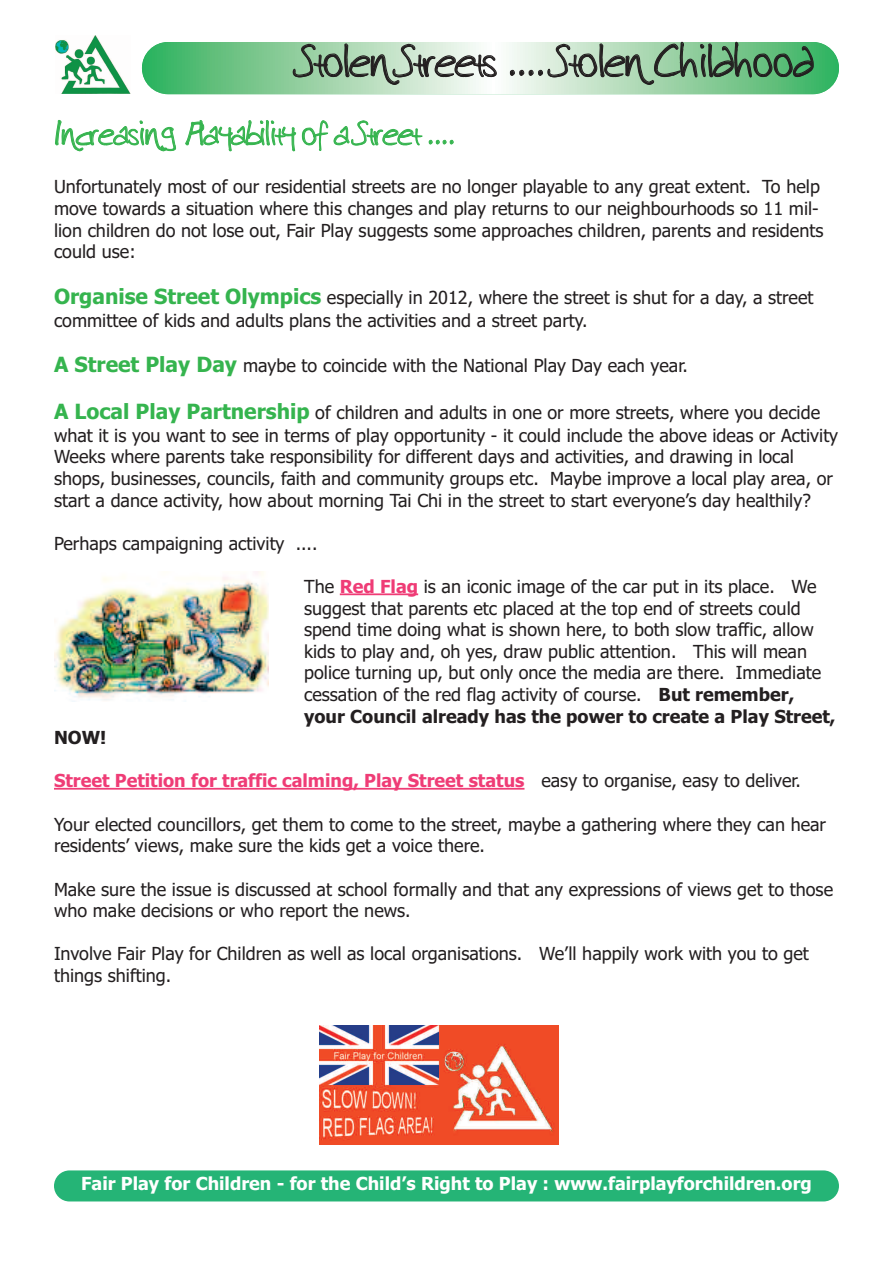
<style>
.page{position:relative;width:893px;height:1263px;background:#fff}
.page>*{position:absolute;margin:0;border:0;box-sizing:border-box;transform-origin:0 0}
.t1{font:36px "harrison";color:#231f20}
.t2{font:27px "harrison";color:#35b44e}
.t3{font:18px/21.6px "Tahoma";color:#231f20}
.t4{font:700 18px "Tahoma";color:#ef3c76}
.t5{font:700 18px "Tahoma";color:#fff}
.t6{font:700 18px "Tahoma";color:#231f20}
.s1{font-weight:700;font-size:21px;color:#35b44e}
.s2{font-weight:700;color:#ef3c76}
.s3{font-weight:700}
.s4{font-weight:400;color:#231f20}
</style>
<div class="page">
<svg style="left:142px;top:42px;width:697px;height:52px;background:#9cd5ab"></svg>
<img style="left:56px;top:35px;width:74px;height:59px">
<div style="left:54px;top:1170px;width:785px;height:31px;background:#25b476;border-radius:16px"></div>
<hr style="left:340px;top:593px;width:78px;height:2px;background:#ef3c76">
<hr style="left:54px;top:788px;width:470px;height:2px;background:#ef3c76">
<img style="left:54px;top:571px;width:214px;height:131px">
<img style="left:320px;top:1025px;width:238px;height:119px">
<h1 class="t1" style="left:300px;top:43px;width:515px">Stolen Streets .... Stolen Childhood</h1>
<h2 class="t2" style="left:54px;top:120px;width:402px">Increasing Playability of a Street ....</h2>
<p class="t3" style="left:54px;top:176px;width:771px">Unfortunately most of our residential streets are no longer playable to any great extent. To help move towards a situation where this changes and play returns to our neighbourhoods so 11 mil&shy;lion children do not lose out, Fair Play suggests some approaches children, parents and residents could use:</p>
<p class="t3" style="left:54px;top:286px;width:761px;line-height:23px"><span class="s1">Organise Street Olympics</span> especially in 2012, where the street is shut for a day, a street committee of kids and adults plans the activities and a street party.</p>
<p class="t3" style="left:54px;top:355px;width:635px"><span class="s1">A Street Play Day</span> maybe to coincide with the National Play Day each year.</p>
<p class="t3" style="left:54px;top:402px;width:786px"><span class="s1">A Local Play Partnership</span> of children and adults in one or more streets, where you decide what it is you want to see in terms of play opportunity - it could include the above ideas or Activity Weeks where parents take responsibility for different days and activities, and drawing in local shops, businesses, councils, faith and community groups etc. Maybe improve a local play area, or start a dance activity, how about morning Tai Chi in the street to start everyone’s day healthily?</p>
<p class="t3" style="left:54px;top:533px;width:265px">Perhaps campaigning activity ....</p>
<p class="t3" style="left:304px;top:576px;width:533px">The <span class="s2">Red Flag</span> is an iconic image of the car put in its place. We suggest that parents etc placed at the top end of streets could spend time doing what is shown here, to both slow traffic, allow kids to play and, oh yes, draw public attention. This will mean police turning up, but only once the media are there. Immediate cessation of the red flag activity of course. <span class="s3">But remember, your Council already has the power to create a Play Street,</span></p>
<p class="t6" style="left:54px;top:727px;width:54px">NOW!</p>
<p class="t4" style="left:54px;top:771px;width:749px">Street Petition for traffic calming, Play Street status <span class="s4">easy to organise, easy to deliver.</span></p>
<p class="t3" style="left:54px;top:814px;width:774px">Your elected councillors, get them to come to the street, maybe a gathering where they can hear residents’ views, make sure the kids get a voice there.</p>
<p class="t3" style="left:54px;top:878px;width:781px">Make sure the issue is discussed at school formally and that any expressions of views get to those who make decisions or who report the news.</p>
<p class="t3" style="left:54px;top:943px;width:756px">Involve Fair Play for Children as well as local organisations. We’ll happily work with you to get things shifting.</p>
<p class="t5" style="left:81px;top:1173px;width:732px">Fair Play for Children - for the Child’s Right to Play : www.fairplayforchildren.org</p>
</div>
